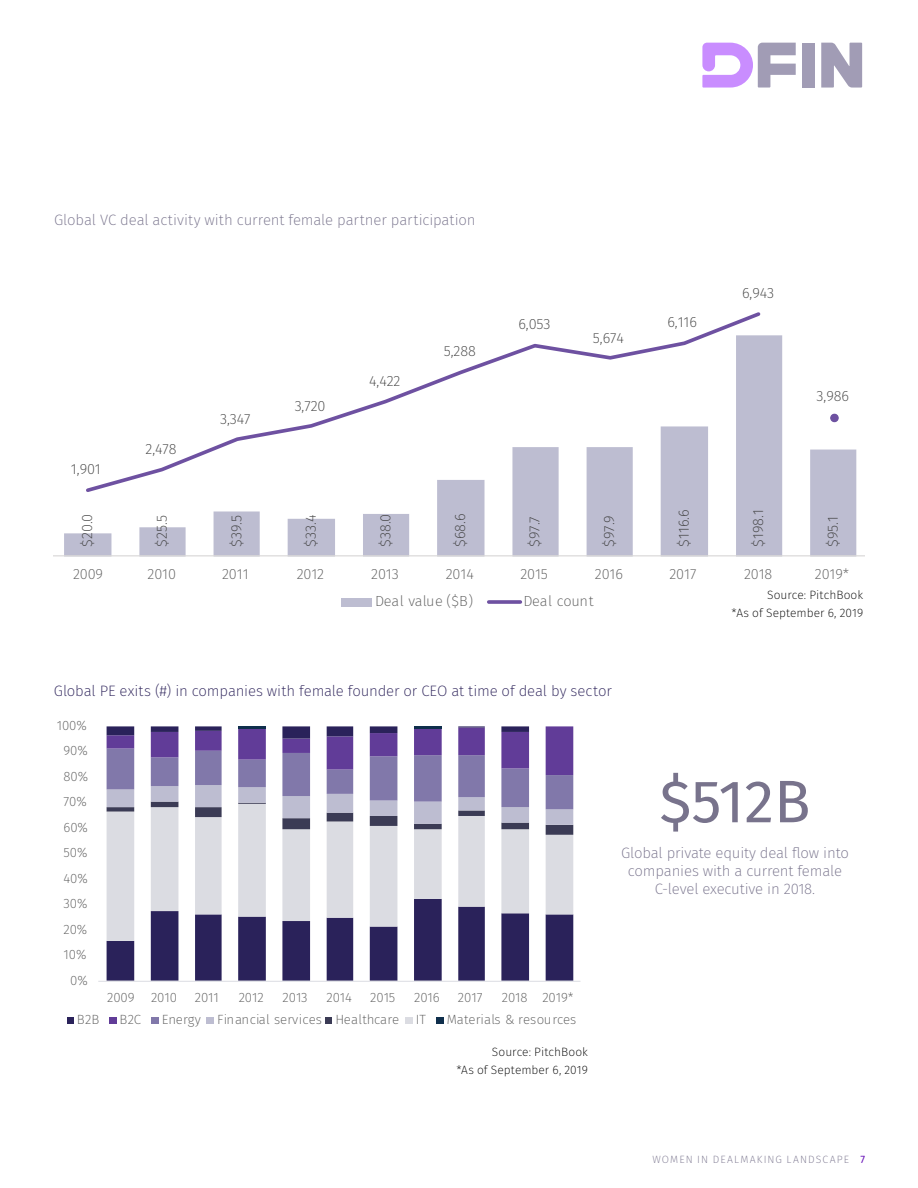
<style>
.page{position:relative;width:918px;height:1188px;background:#fff}
.page>*{position:absolute;margin:0;border:0;box-sizing:border-box;transform-origin:0 0}
.t1{font:60px "Fira Sans";color:#78738c}
.Body_copy_-_3_col{font:200 15px/18px "Fira Sans";letter-spacing:-.01em;color:#78738c;text-align:center}
.Body_copy_-_3_col-2{font:200 15px "Fira Sans";letter-spacing:-.01em;color:#2d235a}
.t2{font:200 14.55px "Fira Sans";letter-spacing:-.005em;color:#404040}
.t3{font:200 14.55px "Fira Sans";letter-spacing:-.005em;color:#595959}
.t4{font:200 13.2px "Fira Sans";letter-spacing:-.005em;color:#595959}
.Body_copy_-_3_col-3{font:200 12px/18px "Fira Sans";letter-spacing:.005em;color:#000;text-align:right}
.t5{font:200 10.5px "Fira Sans";letter-spacing:.105em;color:#78738c}
.s1{font-weight:400;color:#640cb6}
</style>
<div class="page">
<div style="left:802px;top:43px;width:13px;height:45px;background:#a19cb5"></div>
<svg style="left:821px;top:43px;width:41px;height:45px"></svg>
<svg style="left:702px;top:43px;width:94px;height:45px"></svg>
<svg style="left:107px;top:941px;width:466px;height:40px"></svg>
<svg style="left:107px;top:835px;width:466px;height:106px;fill:#dbdce2"></svg>
<svg style="left:107px;top:726px;width:466px;height:109px"></svg>
<hr style="left:98px;top:981px;width:482px;height:1px;background:#dbdce2">
<div style="left:67px;top:1017px;width:6px;height:7px;background:#2a225a"></div>
<div style="left:109px;top:1017px;width:8px;height:7px;background:#613c98"></div>
<div style="left:151px;top:1017px;width:8px;height:7px;background:#8178aa"></div>
<div style="left:207px;top:1017px;width:7px;height:7px;background:#bdbdd1"></div>
<div style="left:326px;top:1017px;width:6px;height:7px;background:#3b3b55"></div>
<div style="left:405px;top:1017px;width:8px;height:7px;background:#dbdce2"></div>
<div style="left:436px;top:1017px;width:8px;height:7px;background:#0f2f4c"></div>
<svg style="left:64px;top:335px;width:792px;height:220px"></svg>
<hr style="left:54px;top:555px;width:810px;height:1px;background:#dad9d8">
<svg style="left:83px;top:312px;width:680px;height:183px"></svg>
<div style="left:831px;top:414px;width:7px;height:8px;background:#6e51a1;border-radius:50%"></div>
<div style="left:830px;top:414px;width:9px;height:8px;border:1px solid #6e51a1;border-radius:50%"></div>
<div style="left:341px;top:598px;width:31px;height:8px;background:#bdbdd1"></div>
<svg style="left:489px;top:600px;width:31px;height:4px"></svg>
<p class="Body_copy_-_3_col" style="left:54px;top:210px;width:423px">Global VC deal activity with current female partner participation</p>
<p class="t2" style="left:71px;top:459px;width:31px">1,901</p>
<p class="t2" style="left:146px;top:439px;width:33px">2,478</p>
<p class="t2" style="left:220px;top:408px;width:32px">3,347</p>
<p class="t2" style="left:295px;top:395px;width:32px">3,720</p>
<p class="t2" style="left:369px;top:371px;width:33px">4,422</p>
<p class="t2" style="left:444px;top:341px;width:34px">5,288</p>
<p class="t2" style="left:518px;top:314px;width:34px">6,053</p>
<p class="t2" style="left:593px;top:327px;width:32px">5,674</p>
<p class="t2" style="left:667px;top:312px;width:31px">6,116</p>
<p class="t2" style="left:742px;top:283px;width:34px">6,943</p>
<p class="t2" style="left:817px;top:386px;width:34px">3,986</p>
<p class="t2" style="left:77px;top:547px;width:35px;rotate:-90deg">$20.0</p>
<p class="t2" style="left:152px;top:547px;width:33px;rotate:-90deg">$25.5</p>
<p class="t2" style="left:226px;top:547px;width:33px;rotate:-90deg">$39.5</p>
<p class="t2" style="left:301px;top:547px;width:33px;rotate:-90deg">$33.4</p>
<p class="t2" style="left:375px;top:547px;width:34px;rotate:-90deg">$38.0</p>
<p class="t2" style="left:450px;top:547px;width:35px;rotate:-90deg">$68.6</p>
<p class="t2" style="left:524px;top:547px;width:32px;rotate:-90deg">$97.7</p>
<p class="t2" style="left:599px;top:547px;width:33px;rotate:-90deg">$97.9</p>
<p class="t2" style="left:673px;top:547px;width:39px;rotate:-90deg">$116.6</p>
<p class="t2" style="left:748px;top:547px;width:39px;rotate:-90deg">$198.1</p>
<p class="t2" style="left:823px;top:547px;width:32px;rotate:-90deg">$95.1</p>
<p class="t3" style="left:73px;top:563px;width:32px">2009</p>
<p class="t3" style="left:148px;top:563px;width:30px">2010</p>
<p class="t3" style="left:222px;top:563px;width:28px">2011</p>
<p class="t3" style="left:297px;top:563px;width:29px">2012</p>
<p class="t3" style="left:371px;top:563px;width:29px">2013</p>
<p class="t3" style="left:446px;top:563px;width:30px">2014</p>
<p class="t3" style="left:520px;top:563px;width:29px">2015</p>
<p class="t3" style="left:595px;top:563px;width:30px">2016</p>
<p class="t3" style="left:669px;top:563px;width:28px">2017</p>
<p class="t3" style="left:744px;top:563px;width:30px">2018</p>
<p class="t3" style="left:815px;top:563px;width:36px">2019*</p>
<p class="t3" style="left:375px;top:591px;width:99px">Deal value ($B)</p>
<p class="t3" style="left:523px;top:591px;width:72px">Deal count</p>
<p class="Body_copy_-_3_col-3" style="left:732px;top:586px;width:133px">Source: PitchBook<br>*As of September 6, 2019</p>
<p class="Body_copy_-_3_col-2" style="left:54px;top:680px;width:560px">Global PE exits (#) in companies with female founder or CEO at time of deal by sector</p>
<p class="t4" style="left:57px;top:716px;width:32px">100%</p>
<p class="t4" style="left:64px;top:741px;width:26px">90%</p>
<p class="t4" style="left:64px;top:767px;width:26px">80%</p>
<p class="t4" style="left:64px;top:792px;width:25px">70%</p>
<p class="t4" style="left:64px;top:818px;width:26px">60%</p>
<p class="t4" style="left:64px;top:843px;width:25px">50%</p>
<p class="t4" style="left:64px;top:869px;width:26px">40%</p>
<p class="t4" style="left:64px;top:894px;width:25px">30%</p>
<p class="t4" style="left:64px;top:920px;width:25px">20%</p>
<p class="t4" style="left:64px;top:945px;width:24px">10%</p>
<p class="t4" style="left:70px;top:971px;width:19px">0%</p>
<p class="t4" style="left:107px;top:988px;width:71px">2009 2010</p>
<p class="t4" style="left:195px;top:988px;width:26px">2011</p>
<p class="t4" style="left:239px;top:988px;width:26px">2012</p>
<p class="t4" style="left:283px;top:988px;width:27px">2013</p>
<p class="t4" style="left:326px;top:988px;width:27px">2014</p>
<p class="t4" style="left:370px;top:988px;width:27px">2015</p>
<p class="t4" style="left:414px;top:988px;width:27px">2016</p>
<p class="t4" style="left:458px;top:988px;width:26px">2017</p>
<p class="t4" style="left:502px;top:988px;width:73px">2018 2019*</p>
<p class="t4" style="left:77px;top:1010px;width:24px">B2B</p>
<p class="t4" style="left:119px;top:1010px;width:23px">B2C</p>
<p class="t4" style="left:162px;top:1010px;width:266px">Energy Financial services Healthcare IT</p>
<p class="t4" style="left:447px;top:1010px;width:131px">Materials &amp; resources</p>
<p class="Body_copy_-_3_col-3" style="left:456px;top:1042px;width:133px">Source: PitchBook<br>*As of September 6, 2019</p>
<p class="t1" style="left:659px;top:756px;width:153px">$512B</p>
<p class="Body_copy_-_3_col" style="left:621px;top:844px;width:229px">Global private equity deal flow into companies with a current female<br>C-level executive in 2018.</p>
<p class="t5" style="left:652px;top:1152px;width:214px">WOMEN IN DEALMAKING LANDSCAPE <span class="s1">7</span></p>
</div>
